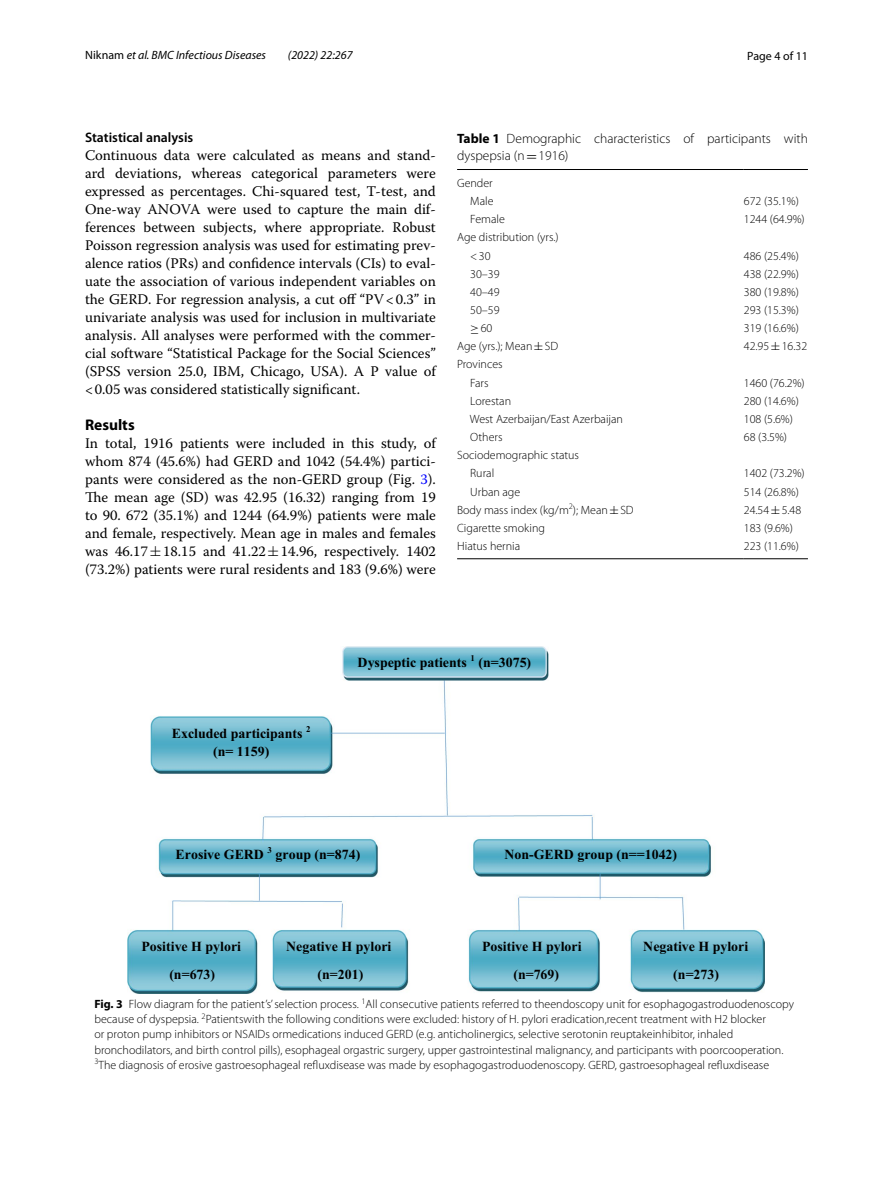
<style>
.page{position:relative;width:893px;height:1187px;background:#fff}
.page>*{position:absolute;margin:0;border:0;box-sizing:border-box;transform-origin:0 0}
.t1{font:700 15.45px "Myriad Pro";color:#000}
.t2{font:14.7px/18px "Warnock Pro";color:#000;text-align:justify}
.t3{font:700 13.95px/27.5px "Times New Roman";color:#000;text-align:center}
.t4{font:600 13.8px "Myriad Pro";color:#000}
.t5{font:300 13.5px/16.5px "Myriad Pro";color:#000}
.t6{font:300 12px/15px "Myriad Pro";color:#000}
.t7{font:italic 12px "Myriad Pro";color:#000}
.t8{font:12px "Myriad Pro";color:#000}
.t9{font:700 8.85px "Times New Roman";color:#000}
.s1{font-style:normal}
.s2{color:#00f}
.s3{font-family:"MTSY"}
.s4{font-weight:700}
.s5{font-family:"MTSY";font-weight:400}
</style>
<div class="page">
<img style="left:128px;top:647px;width:636px;height:346px">
<hr style="left:457px;top:169px;width:287px;height:1px;background:#000">
<hr style="left:744px;top:169px;width:64px;height:1px;background:#000">
<hr style="left:457px;top:558px;width:287px;height:1px;background:#000">
<hr style="left:744px;top:558px;width:64px;height:1px;background:#000">
<p class="t7" style="left:85px;top:48px;width:183px"><span class="s1">Niknam</span> et al. BMC Infectious Diseases</p>
<p class="t7" style="left:288px;top:48px;width:66px">(2022) 22:267</p>
<p class="t8" style="left:747px;top:48px;width:62px">Page 4 of 11</p>
<p class="t4" style="left:85px;top:129px;width:110px">Statistical analysis</p>
<p class="t2" style="left:85px;top:146px;width:352px">Continuous data were calculated as means and stand&shy;ard deviations, whereas categorical parameters were expressed as percentages. Chi-squared test, T-test, and One-way ANOVA were used to capture the main dif&shy;ferences between subjects, where appropriate. Robust Poisson regression analysis was used for estimating prev&shy;alence ratios (PRs) and confidence intervals (CIs) to eval&shy;uate the association of various independent variables on the GERD. For regression analysis, a cut off “PV&lt;0.3” in univariate analysis was used for inclusion in multivariate analysis. All analyses were performed with the commer&shy;cial software “Statistical Package for the Social Sciences” (SPSS version 25.0, IBM, Chicago, USA). A P value of &lt;0.05 was considered statistically significant.</p>
<p class="t1" style="left:85px;top:415px;width:51px">Results</p>
<p class="t2" style="left:85px;top:434px;width:352px">In total, 1916 patients were included in this study, of whom 874 (45.6%) had GERD and 1042 (54.4%) partici&shy;pants were considered as the non-GERD group (Fig. <span class="s2">3</span>).<br>The mean age (SD) was 42.95 (16.32) ranging from 19 to 90. 672 (35.1%) and 1244 (64.9%) patients were male and female, respectively. Mean age in males and females was 46.17<span class="s3">±</span>18.15 and 41.22<span class="s3">±</span>14.96, respectively. 1402 (73.2%) patients were rural residents and 183 (9.6%) were</p>
<p class="t5" style="left:457px;top:130px;width:352px"><span class="s4">Table 1</span> Demographic characteristics of participants with dyspepsia (n<span class="s5">=</span>1916)</p>
<p class="t6" style="left:457px;top:174px;width:38px;line-height:18.1px;text-align:right">Gender<br>Male</p>
<p class="t6" style="left:744px;top:194px;width:57px">672 (35.1%)</p>
<p class="t6" style="left:470px;top:212px;width:36px">Female</p>
<p class="t6" style="left:744px;top:212px;width:62px">1244 (64.9%)</p>
<p class="t6" style="left:470px;top:228px;width:90px;line-height:18.1px;text-indent:-13px">Age distribution (yrs.) &lt;30</p>
<p class="t6" style="left:744px;top:248px;width:57px">486 (25.4%)</p>
<p class="t6" style="left:470px;top:266px;width:31px">30–39</p>
<p class="t6" style="left:744px;top:266px;width:57px">438 (22.9%)</p>
<p class="t6" style="left:470px;top:284px;width:31px">40–49</p>
<p class="t6" style="left:744px;top:284px;width:57px">380 (19.8%)</p>
<p class="t6" style="left:470px;top:303px;width:31px">50–59</p>
<p class="t6" style="left:744px;top:303px;width:57px">293 (15.3%)</p>
<p class="t6" style="left:470px;top:321px;width:24px"><span class="s5">≥</span>60</p>
<p class="t6" style="left:744px;top:321px;width:57px">319 (16.6%)</p>
<p class="t6" style="left:457px;top:339px;width:103px">Age (yrs.); Mean<span class="s5">±</span>SD</p>
<p class="t6" style="left:744px;top:339px;width:65px">42.95<span class="s5">±</span>16.32</p>
<p class="t6" style="left:457px;top:355px;width:47px;line-height:18.1px;text-align:center">Provinces<br>Fars</p>
<p class="t6" style="left:744px;top:375px;width:62px">1460 (76.2%)</p>
<p class="t6" style="left:470px;top:393px;width:42px">Lorestan</p>
<p class="t6" style="left:744px;top:393px;width:57px">280 (14.6%)</p>
<p class="t6" style="left:470px;top:411px;width:155px">West Azerbaijan/East Azerbaijan</p>
<p class="t6" style="left:744px;top:411px;width:51px">108 (5.6%)</p>
<p class="t6" style="left:470px;top:430px;width:34px">Others</p>
<p class="t6" style="left:744px;top:430px;width:45px">68 (3.5%)</p>
<p class="t6" style="left:470px;top:446px;width:110px;line-height:18.1px;text-indent:-13px">Sociodemographic status<br>Rural</p>
<p class="t6" style="left:744px;top:466px;width:62px">1402 (73.2%)</p>
<p class="t6" style="left:470px;top:484px;width:52px">Urban age</p>
<p class="t6" style="left:744px;top:484px;width:57px">514 (26.8%)</p>
<p class="t6" style="left:457px;top:502px;width:178px">Body mass index (kg/m<sup>2</sup>); Mean<span class="s5">±</span>SD</p>
<p class="t6" style="left:744px;top:502px;width:59px">24.54<span class="s5">±</span>5.48</p>
<p class="t6" style="left:457px;top:520px;width:89px">Cigarette smoking</p>
<p class="t6" style="left:744px;top:520px;width:51px">183 (9.6%)</p>
<p class="t6" style="left:457px;top:539px;width:65px">Hiatus hernia</p>
<p class="t6" style="left:744px;top:539px;width:57px">223 (11.6%)</p>
<p class="t3" style="left:172px;top:719px;width:132px">Excluded participants</p>
<p class="t9" style="left:306px;top:722px;width:6px">2</p>
<p class="t3" style="left:213px;top:736px;width:58px">(n= 1159)</p>
<p class="t3" style="left:358px;top:648px;width:111px">Dyspeptic patients</p>
<p class="t9" style="left:470px;top:652px;width:6px">1</p>
<p class="t3" style="left:478px;top:648px;width:54px">(n=3075)</p>
<p class="t3" style="left:176px;top:840px;width:90px">Erosive GERD</p>
<p class="t9" style="left:268px;top:844px;width:6px">3</p>
<p class="t3" style="left:276px;top:840px;width:86px">group (n=874)</p>
<p class="t3" style="left:504px;top:840px;width:174px">Non-GERD group (n==1042)</p>
<p class="t3" style="left:141px;top:932px;width:101px">Positive H pylori (n=673)</p>
<p class="t3" style="left:286px;top:932px;width:107px">Negative H pylori (n=201)</p>
<p class="t3" style="left:643px;top:932px;width:106px">Negative H pylori (n=273)</p>
<p class="t3" style="left:513px;top:932px;width:70px;text-align:left;text-indent:-31px">Positive H pylori (n=769)</p>
<p class="t6" style="left:94px;top:997px;width:701px"><span class="s4">Fig. 3</span> Flow diagram for the patient’s’ selection process. <sup>1</sup>All consecutive patients referred to theendoscopy unit for esophagogastroduodenoscopy because of dyspepsia. <sup>2</sup>Patientswith the following conditions were excluded: history of H. pylori eradication,recent treatment with H2 blocker<br>or proton pump inhibitors or NSAIDs ormedications induced GERD (e.g. anticholinergics, selective serotonin reuptakeinhibitor, inhaled bronchodilators, and birth control pills), esophageal orgastric surgery, upper gastrointestinal malignancy, and participants with poorcooperation.<br><sup>3</sup>The diagnosis of erosive gastroesophageal refluxdisease was made by esophagogastroduodenoscopy. GERD, gastroesophageal refluxdisease</p>
</div>
